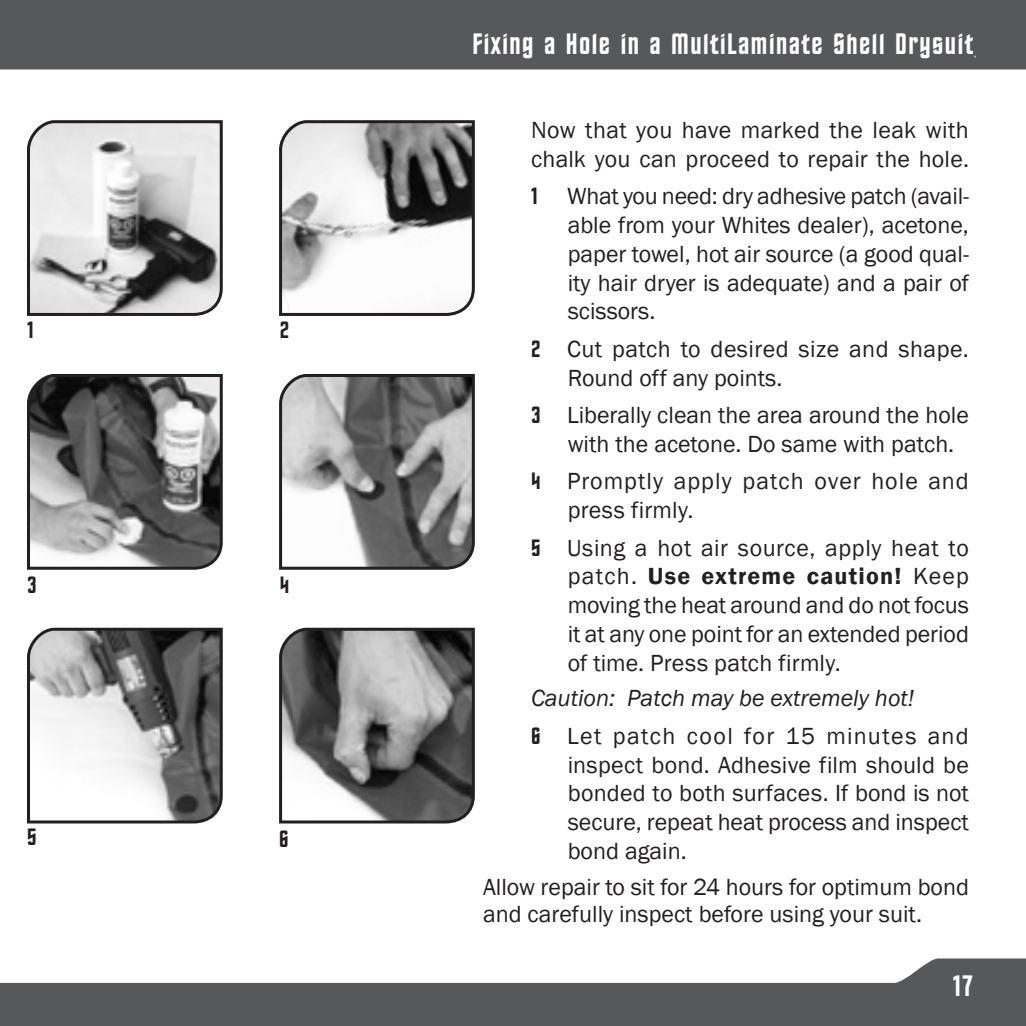
<style>
.page{position:relative;width:1026px;height:1026px;background:#fff}
.page>*{position:absolute;margin:0;border:0;box-sizing:border-box;transform-origin:0 0}
.t1{font:30px "Final Frontier Old Style";letter-spacing:.05em;color:#fff}
.t2{font:24px/28.8px "Franklin Gothic";color:#231f20}
.t3{font:italic 24px/37.5px "Franklin Gothic";color:#231f20}
.t4{font:24px/28.8px "Franklin Gothic";letter-spacing:.02em;color:#231f20}
.t5{font:24px/28.8px "Franklin Gothic";letter-spacing:.04em;color:#231f20}
.t6{font:24px "Final Frontier Old Style";color:#231f20}
.s1{font-family:"Final Frontier Old Style"}
.s2{font-weight:600}
.s3{font-family:"Final Frontier Old Style";font-style:normal}
.s4{font-style:normal}
</style>
<div class="page">
<div style="left:0;top:0;width:1026px;height:69px;background:#57585a"></div>
<svg style="left:0;top:958px;width:1026px;height:68px;fill:#57585a"></svg>
<svg style="left:27px;top:120px;width:196px;height:196px;background:#b8b8b8"></svg>
<svg style="left:279px;top:120px;width:196px;height:196px"></svg>
<svg style="left:27px;top:374px;width:196px;height:196px;background:#777"></svg>
<svg style="left:279px;top:374px;width:196px;height:196px"></svg>
<svg style="left:27px;top:627px;width:196px;height:197px"></svg>
<svg style="left:279px;top:627px;width:196px;height:197px;background:#7d7d7d"></svg>
<p class="t6" style="left:27px;top:320px;width:8px">1</p>
<p class="t6" style="left:280px;top:320px;width:11px">2</p>
<p class="t6" style="left:27px;top:575px;width:11px">3</p>
<p class="t6" style="left:280px;top:575px;width:11px">4</p>
<p class="t6" style="left:27px;top:827px;width:11px">5</p>
<p class="t6" style="left:279px;top:829px;width:11px">6</p>
<p class="t1" style="left:472px;top:32px;width:502px">Fixing a Hole in a MultiLaminate Shell Drysuit</p>
<p class="t2" style="left:531px;top:116px;width:439px">Now that you have marked the leak with chalk you can proceed to repair the hole.</p>
<p class="t2" style="left:568px;top:182px;width:403px;text-align:justify;text-indent:-37px"><span class="s1">1</span> What you need: dry adhesive patch (avail&shy;able from your Whites dealer), acetone, paper towel, hot air source (a good qual&shy;ity hair dryer is adequate) and a pair of scissors.</p>
<p class="t4" style="left:568px;top:335px;width:403px;text-indent:-37px"><span class="s1">2</span> Cut patch to desired size and shape.<br>Round off any points.</p>
<p class="t2" style="left:568px;top:401px;width:403px;text-indent:-37px"><span class="s1">3</span> Liberally clean the area around the hole with the acetone. Do same with patch.</p>
<p class="t5" style="left:568px;top:467px;width:403px;text-indent:-37px"><span class="s1">4</span> Promptly apply patch over hole and press firmly.</p>
<p class="t2" style="left:568px;top:534px;width:403px;text-align:justify;text-indent:-37px"><span class="s1">5</span> Using a hot air source, apply heat to patch. <span class="s2">Use extreme caution!</span> Keep moving the heat around and do not focus it at any one point for an extended period of time. Press patch firmly.</p>
<p class="t3" style="left:531px;top:680px;width:439px">Caution: Patch may be extremely hot!<br><span class="s3">6</span> <span class="s4">Let patch cool for 15 minutes and</span></p>
<p class="t2" style="left:568px;top:751px;width:403px;text-align:justify">inspect bond. Adhesive film should be bonded to both surfaces. If bond is not secure, repeat heat process and inspect bond again.</p>
<p class="t2" style="left:483px;top:874px;width:487px;line-height:27px">Allow repair to sit for 24 hours for optimum bond and carefully inspect before using your suit.</p>
<p class="t1" style="left:953px;top:974px;width:21px">17</p>
</div>
